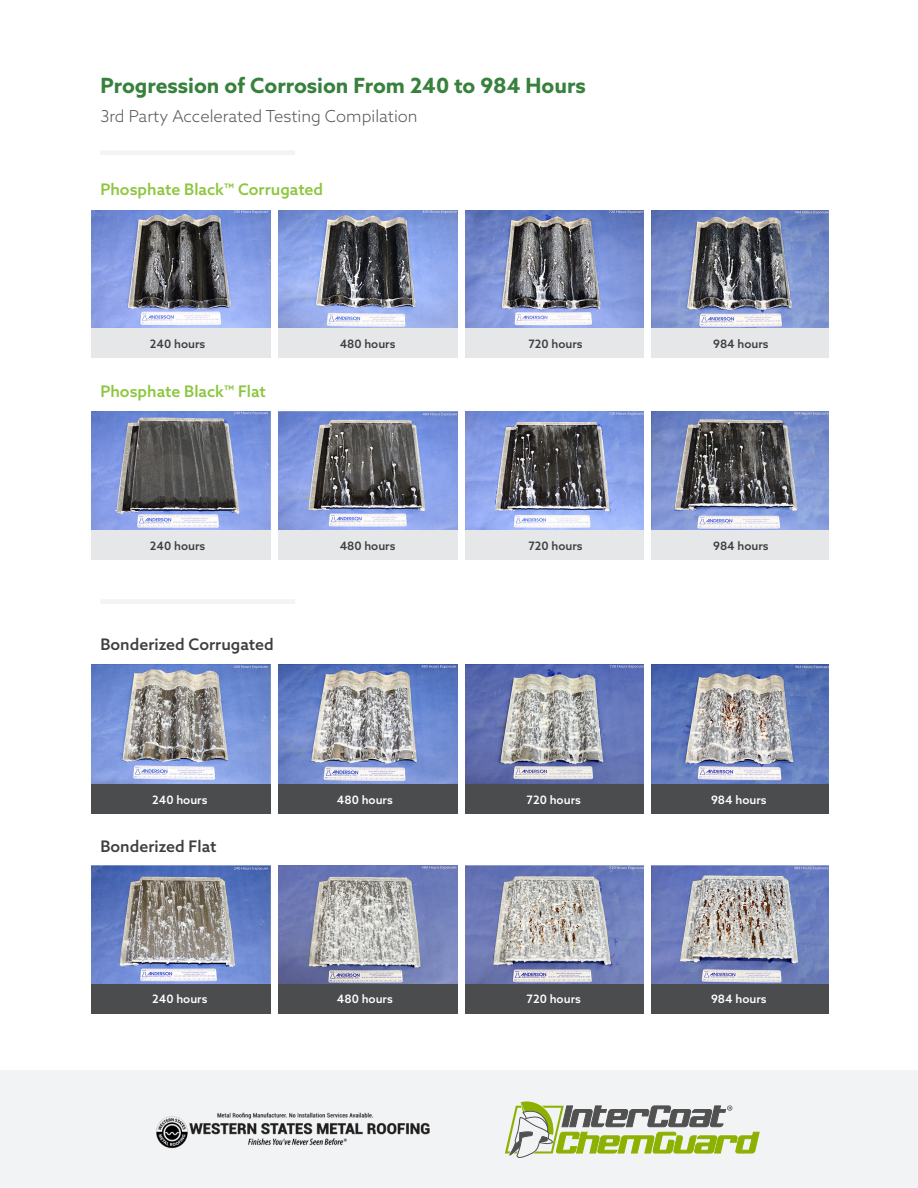
<style>
.page{position:relative;width:918px;height:1188px;background:#fff}
.page>*{position:absolute;margin:0;border:0;box-sizing:border-box;transform-origin:0 0}
.t1{font:700 21px "Azo Sans";color:#37813d}
.t2{font:300 16.5px "Azo Sans";color:#57585a}
.t3{font:500 15.9px "Azo Sans";color:#8bc63e}
.t4{font:500 15.9px "Azo Sans";color:#3e3e3f}
.t5{font:500 11.55px "Azo Sans";color:#3e3e3f}
.t6{font:500 11.55px "Azo Sans";color:#fff}
</style>
<div class="page">
<div style="left:0;top:1071px;width:918px;height:117px;background:#f2f3f4"></div>
<img style="left:91px;top:210px;width:180px;height:119px">
<img style="left:278px;top:210px;width:180px;height:119px">
<img style="left:465px;top:210px;width:179px;height:119px">
<img style="left:651px;top:210px;width:178px;height:119px">
<img style="left:91px;top:412px;width:180px;height:118px">
<img style="left:278px;top:412px;width:180px;height:118px">
<img style="left:465px;top:412px;width:179px;height:118px">
<img style="left:651px;top:412px;width:178px;height:118px">
<img style="left:91px;top:665px;width:180px;height:119px">
<img style="left:278px;top:665px;width:180px;height:119px">
<img style="left:465px;top:665px;width:179px;height:119px">
<img style="left:651px;top:665px;width:178px;height:119px">
<img style="left:91px;top:865px;width:180px;height:119px">
<img style="left:278px;top:865px;width:180px;height:119px">
<img style="left:465px;top:865px;width:179px;height:119px">
<img style="left:651px;top:865px;width:178px;height:119px">
<div style="left:89px;top:329px;width:183px;height:29px;background:#e6e7e9"></div>
<div style="left:277px;top:329px;width:182px;height:29px;background:#e6e7e9"></div>
<div style="left:464px;top:329px;width:182px;height:29px;background:#e6e7e9"></div>
<div style="left:650px;top:329px;width:182px;height:29px;background:#e6e7e9"></div>
<div style="left:89px;top:530px;width:183px;height:30px;background:#e6e7e9"></div>
<div style="left:277px;top:530px;width:182px;height:30px;background:#e6e7e9"></div>
<div style="left:464px;top:530px;width:182px;height:30px;background:#e6e7e9"></div>
<div style="left:650px;top:530px;width:182px;height:30px;background:#e6e7e9"></div>
<div style="left:89px;top:784px;width:183px;height:30px;background:#4b4c4d"></div>
<div style="left:277px;top:784px;width:182px;height:30px;background:#4b4c4d"></div>
<div style="left:464px;top:784px;width:182px;height:30px;background:#4b4c4d"></div>
<div style="left:650px;top:784px;width:182px;height:30px;background:#4b4c4d"></div>
<div style="left:89px;top:984px;width:183px;height:29px;background:#4b4c4d"></div>
<div style="left:277px;top:984px;width:182px;height:29px;background:#4b4c4d"></div>
<div style="left:464px;top:984px;width:182px;height:29px;background:#4b4c4d"></div>
<div style="left:650px;top:984px;width:182px;height:29px;background:#4b4c4d"></div>
<div style="left:271px;top:203px;width:6px;height:842px;background:#fff"></div>
<div style="left:70px;top:203px;width:21px;height:830px;background:#fff"></div>
<div style="left:830px;top:203px;width:21px;height:830px;background:#fff"></div>
<div style="left:458px;top:203px;width:7px;height:842px;background:#fff"></div>
<div style="left:644px;top:203px;width:7px;height:842px;background:#fff"></div>
<div style="left:100px;top:150px;width:195px;height:5px;background:#f2f3f4"></div>
<div style="left:100px;top:599px;width:195px;height:5px;background:#f2f3f4"></div>
<img style="left:156px;top:1112px;width:274px;height:37px">
<svg style="left:505px;top:1101px;width:255px;height:57px"></svg>
<h1 class="t1" style="left:100px;top:72px;width:487px">Progression of Corrosion From 240 to 984 Hours</h1>
<h2 class="t2" style="left:100px;top:105px;width:319px">3rd Party Accelerated Testing Compilation</h2>
<h3 class="t3" style="left:100px;top:179px;width:224px">Phosphate Black™ Corrugated</h3>
<p class="t5" style="left:150px;top:337px;width:57px">240 hours</p>
<p class="t5" style="left:340px;top:337px;width:57px">480 hours</p>
<p class="t5" style="left:528px;top:337px;width:56px">720 hours</p>
<p class="t5" style="left:713px;top:337px;width:57px">984 hours</p>
<h3 class="t3" style="left:100px;top:381px;width:167px">Phosphate Black™ Flat</h3>
<p class="t5" style="left:150px;top:538px;width:57px">240 hours</p>
<p class="t5" style="left:340px;top:538px;width:57px">480 hours</p>
<p class="t5" style="left:528px;top:538px;width:56px">720 hours</p>
<p class="t5" style="left:713px;top:538px;width:57px">984 hours</p>
<h3 class="t4" style="left:100px;top:634px;width:175px">Bonderized Corrugated</h3>
<p class="t6" style="left:152px;top:792px;width:57px">240 hours</p>
<p class="t6" style="left:337px;top:792px;width:57px">480 hours</p>
<p class="t6" style="left:527px;top:792px;width:56px">720 hours</p>
<p class="t6" style="left:711px;top:792px;width:57px">984 hours</p>
<h3 class="t4" style="left:100px;top:836px;width:118px">Bonderized Flat</h3>
<p class="t6" style="left:152px;top:992px;width:57px">240 hours</p>
<p class="t6" style="left:337px;top:992px;width:57px">480 hours</p>
<p class="t6" style="left:527px;top:992px;width:56px">720 hours</p>
<p class="t6" style="left:711px;top:992px;width:57px">984 hours</p>
</div>
